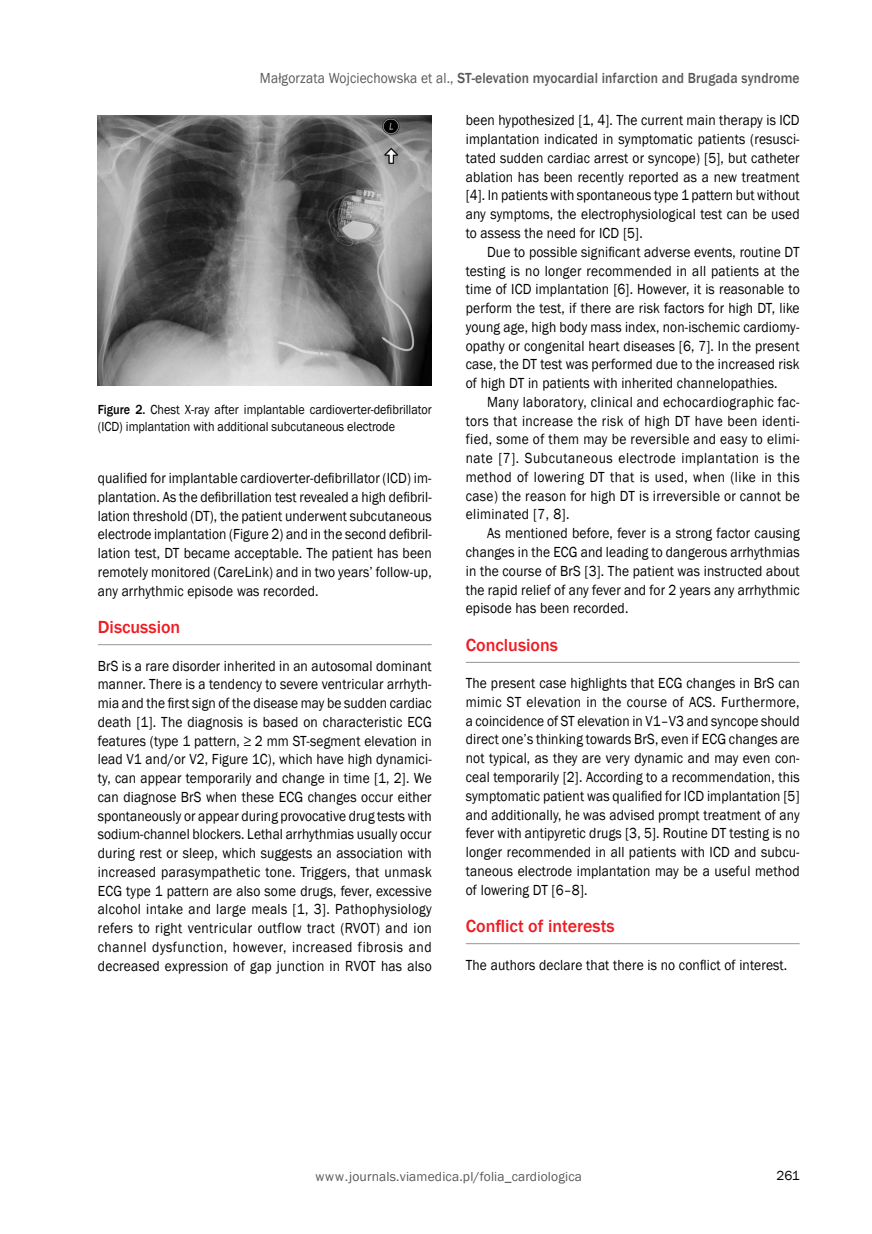
<style>
.page{position:relative;width:872px;height:1234px;background:#fff}
.page>*{position:absolute;margin:0;border:0;box-sizing:border-box;transform-origin:0 0}
.t1{font:500 18px "Franklin Gothic";color:#ed1d24}
.t2{font:15px/18.8px "Franklin Gothic";letter-spacing:.01em;color:#000;text-align:justify;scale:.9 1}
.t3{font:500 15px "Franklin Gothic";letter-spacing:.01em;color:#58595b;scale:.9 1}
.t4{font:13.5px/17.2px "Franklin Gothic";color:#000;scale:.9 1}
.t5{font:13.5px "Franklin Gothic";letter-spacing:.01em;color:#58595b}
.t6{font:13.5px "Franklin Gothic";color:#000}
.s1{font-weight:400}
.s2{font-weight:500}
</style>
<div class="page">
<hr style="left:98px;top:644px;width:334px;height:1px;background:#939598">
<hr style="left:466px;top:662px;width:333px;height:1px;background:#939598">
<hr style="left:466px;top:943px;width:333px;height:1px;background:#939598">
<img style="left:98px;top:116px;width:334px;height:269px">
<p class="t3" style="left:260px;top:69px;width:601px"><span class="s1">Małgorzata Wojciechowska et al.,</span> ST-elevation myocardial infarction and Brugada syndrome</p>
<p class="t4" style="left:98px;top:401px;width:372px"><span class="s2">Figure 2.</span> Chest X-ray after implantable cardioverter-defibrillator (ICD) implantation with additional subcutaneous electrode</p>
<p class="t2" style="left:98px;top:469px;width:372px">qualified for implantable cardioverter-defibrillator (ICD) im&shy;plantation. As the defibrillation test revealed a high defibril&shy;lation threshold (DT), the patient underwent subcutaneous electrode implantation (Figure 2) and in the second defibril&shy;lation test, DT became acceptable. The patient has been remotely monitored (CareLink) and in two years’ follow-up, any arrhythmic episode was recorded.</p>
<p class="t1" style="left:98px;top:615px;width:84px">Discussion</p>
<p class="t2" style="left:98px;top:656px;width:372px">BrS is a rare disorder inherited in an autosomal dominant manner. There is a tendency to severe ventricular arrhyth&shy;mia and the first sign of the disease may be sudden cardiac death [1]. The diagnosis is based on characteristic ECG features (type 1 pattern, ≥ 2 mm ST-segment elevation in lead V1 and/or V2, Figure 1C), which have high dynamici&shy;ty, can appear temporarily and change in time [1, 2]. We can diagnose BrS when these ECG changes occur either spontaneously or appear during provocative drug tests with sodium-channel blockers. Lethal arrhythmias usually occur during rest or sleep, which suggests an association with increased parasympathetic tone. Triggers, that unmask ECG type 1 pattern are also some drugs, fever, excessive alcohol intake and large meals [1, 3]. Pathophysiology refers to right ventricular outflow tract (RVOT) and ion channel dysfunction, however, increased fibrosis and decreased expression of gap junction in RVOT has also</p>
<p class="t2" style="left:466px;top:111px;width:372px">been hypothesized [1, 4]. The current main therapy is ICD implantation indicated in symptomatic patients (resusci&shy;tated sudden cardiac arrest or syncope) [5], but catheter ablation has been recently reported as a new treatment [4]. In patients with spontaneous type 1 pattern but without any symptoms, the electrophysiological test can be used to assess the need for ICD [5].</p>
<p class="t2" style="left:466px;top:243px;width:372px;text-indent:21px">Due to possible significant adverse events, routine DT testing is no longer recommended in all patients at the time of ICD implantation [6]. However, it is reasonable to perform the test, if there are risk factors for high DT, like young age, high body mass index, non-ischemic cardiomy&shy;opathy or congenital heart diseases [6, 7]. In the present case, the DT test was performed due to the increased risk of high DT in patients with inherited channelopathies.</p>
<p class="t2" style="left:466px;top:393px;width:372px;text-indent:21px">Many laboratory, clinical and echocardiographic fac&shy;tors that increase the risk of high DT have been identi&shy;fied, some of them may be reversible and easy to elimi&shy;nate [7]. Subcutaneous electrode implantation is the method of lowering DT that is used, when (like in this case) the reason for high DT is irreversible or cannot be eliminated [7, 8].</p>
<p class="t2" style="left:466px;top:524px;width:372px;text-indent:21px">As mentioned before, fever is a strong factor causing changes in the ECG and leading to dangerous arrhythmias in the course of BrS [3]. The patient was instructed about the rapid relief of any fever and for 2 years any arrhythmic episode has been recorded.</p>
<p class="t1" style="left:466px;top:633px;width:94px">Conclusions</p>
<p class="t2" style="left:466px;top:674px;width:372px">The present case highlights that ECG changes in BrS can mimic ST elevation in the course of ACS. Furthermore, a coincidence of ST elevation in V1–V3 and syncope should direct one’s thinking towards BrS, even if ECG changes are not typical, as they are very dynamic and may even con&shy;ceal temporarily [2]. According to a recommendation, this symptomatic patient was qualified for ICD implantation [5] and additionally, he was advised prompt treatment of any fever with antipyretic drugs [3, 5]. Routine DT testing is no longer recommended in all patients with ICD and subcu&shy;taneous electrode implantation may be a useful method of lowering DT [6–8].</p>
<p class="t1" style="left:466px;top:914px;width:150px">Conflict of interests</p>
<p class="t2" style="left:466px;top:955px;width:359px">The authors declare that there is no conflict of interest.</p>
<p class="t5" style="left:315px;top:1168px;width:268px">www.journals.viamedica.pl/folia_cardiologica</p>
<p class="t6" style="left:776px;top:1166px;width:25px">261</p>
</div>
